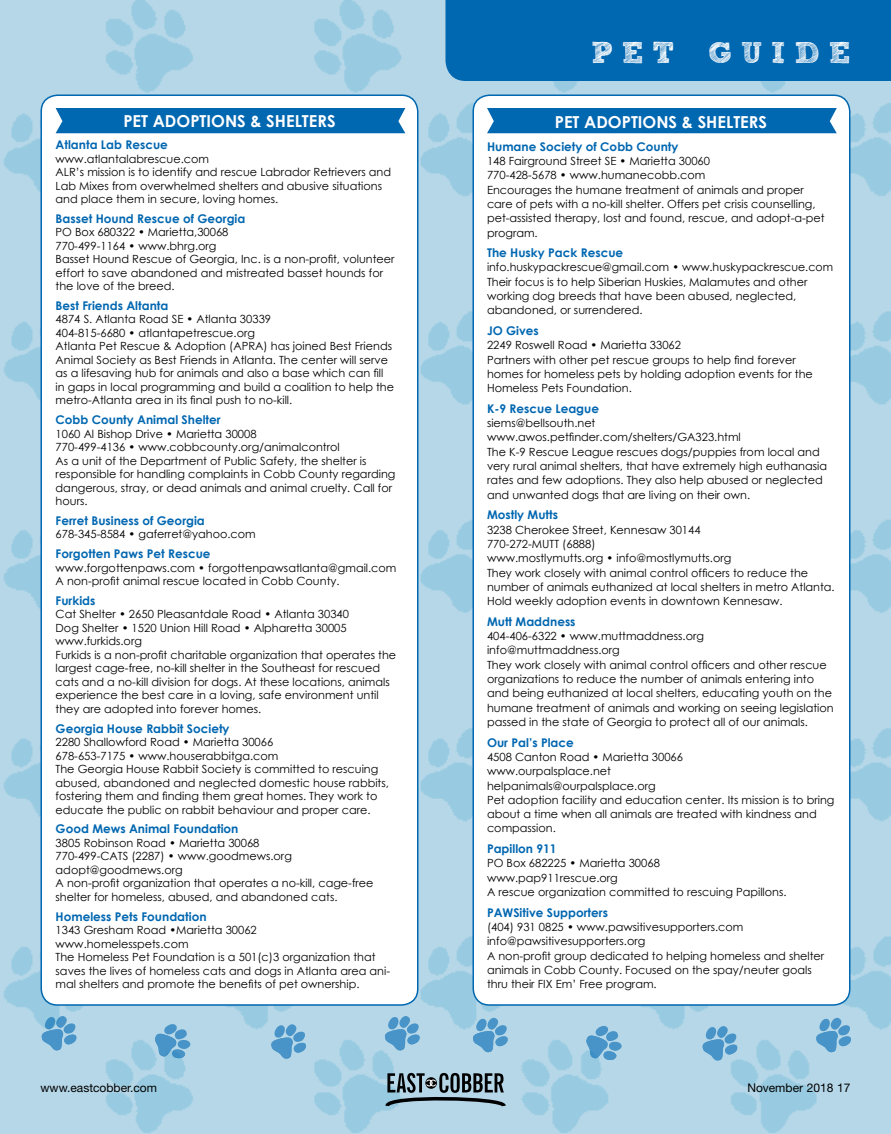
<style>
.page{position:relative;width:891px;height:1134px;background:#fff}
.page>*{position:absolute;margin:0;border:0;box-sizing:border-box;transform-origin:0 0}
.t1{font:700 30px "freeversion Sketch Block";letter-spacing:.3em;color:#fff}
.t2{font:700 16.5px "Century Gothic";color:#fff}
.t3{font:700 12px "Century Gothic";color:#0067b1}
.t4{font:12px "Helvetica Neue LT Std";color:#000}
.t5{font:11.25px/13.5px "Century Gothic";color:#000}
</style>
<div class="page">
<img style="left:0;top:0;width:891px;height:1134px">
<svg style="left:384px;top:1073px;width:124px;height:36px;background:#768d98"></svg>
<div style="left:41px;top:95px;width:377px;height:910px;background:#fff;border-radius:16px"></div>
<div style="left:40px;top:94px;width:378px;height:912px;border:2px solid #0067b1;border-radius:16px"></div>
<div style="left:56px;top:108px;width:349px;height:25px;background:#0067b1"></div>
<div style="left:473px;top:95px;width:377px;height:910px;background:#fff;border-radius:16px"></div>
<div style="left:472px;top:94px;width:378px;height:912px;border:2px solid #0067b1;border-radius:16px"></div>
<div style="left:487px;top:108px;width:350px;height:25px;background:#0067b1"></div>
<div style="left:446px;top:0;width:445px;height:81px;background:#0067b1"></div>
<svg style="left:384px;top:1016px;width:36px;height:35px"></svg>
<svg style="left:271px;top:1024px;width:35px;height:35px"></svg>
<svg style="left:41px;top:1016px;width:36px;height:35px"></svg>
<svg style="left:154px;top:1023px;width:37px;height:36px"></svg>
<svg style="left:816px;top:1017px;width:35px;height:36px"></svg>
<svg style="left:702px;top:1026px;width:36px;height:35px"></svg>
<svg style="left:472px;top:1017px;width:36px;height:36px"></svg>
<svg style="left:586px;top:1025px;width:36px;height:35px"></svg>
<h2 class="t2" style="left:123px;top:109px;width:214px">PET ADOPTIONS &amp; SHELTERS</h2>
<p class="t3" style="left:56px;top:136px;width:114px">Atlanta Lab Rescue</p>
<p class="t5" style="left:56px;top:152px;width:337px">www.atlantalabrescue.com<br>ALR’s mission is to identify and rescue Labrador Retrievers and Lab Mixes from overwhelmed shelters and abusive situations and place them in secure, loving homes.</p>
<p class="t3" style="left:56px;top:209px;width:191px">Basset Hound Rescue of Georgia</p>
<p class="t5" style="left:56px;top:225px;width:340px">PO Box 680322 • Marietta,30068<br>770-499-1164 • www.bhrg.org<br>Basset Hound Rescue of Georgia, Inc. is a non-profit, volunteer effort to save abandoned and mistreated basset hounds for the love of the breed.</p>
<p class="t3" style="left:56px;top:297px;width:114px">Best Friends Altanta</p>
<p class="t5" style="left:56px;top:312px;width:340px">4874 S. Atlanta Road SE • Atlanta 30339<br>404-815-6680 • atlantapetrescue.org<br>Atlanta Pet Rescue &amp; Adoption (APRA) has joined Best Friends Animal Society as Best Friends in Atlanta. The center will serve as a lifesaving hub for animals and also a base which can fill in gaps in local programming and build a coalition to help the metro-Atlanta area in its final push to no-kill.</p>
<p class="t3" style="left:56px;top:411px;width:167px">Cobb County Animal Shelter</p>
<p class="t5" style="left:56px;top:427px;width:341px">1060 Al Bishop Drive • Marietta 30008<br>770-499-4136 • www.cobbcounty.org/animalcontrol<br>As a unit of the Department of Public Safety, the shelter is responsible for handling complaints in Cobb County regarding dangerous, stray, or dead animals and animal cruelty. Call for hours.</p>
<p class="t3" style="left:56px;top:512px;width:151px">Ferret Business of Georgia</p>
<p class="t5" style="left:56px;top:527px;width:202px">678-345-8584 • gaferret@yahoo.com</p>
<p class="t3" style="left:56px;top:545px;width:157px">Forgotten Paws Pet Rescue</p>
<p class="t5" style="left:56px;top:561px;width:342px">www.forgottenpaws.com • forgottenpawsatlanta@gmail.com<br>A non-profit animal rescue located in Cobb County.</p>
<p class="t3" style="left:56px;top:591px;width:41px">Furkids</p>
<p class="t5" style="left:56px;top:607px;width:342px">Cat Shelter • 2650 Pleasantdale Road • Atlanta 30340<br>Dog Shelter • 1520 Union Hill Road • Alpharetta 30005 www.furkids.org<br>Furkids is a non-profit charitable organization that operates the largest cage-free, no-kill shelter in the Southeast for rescued cats and a no-kill division for dogs. At these locations, animals experience the best care in a loving, safe environment until they are adopted into forever homes.</p>
<p class="t3" style="left:56px;top:719px;width:176px">Georgia House Rabbit Society</p>
<p class="t5" style="left:56px;top:735px;width:335px">2280 Shallowford Road • Marietta 30066<br>678-653-7175 • www.houserabbitga.com<br>The Georgia House Rabbit Society is committed to rescuing abused, abandoned and neglected domestic house rabbits, fostering them and finding them great homes. They work to educate the public on rabbit behaviour and proper care.</p>
<p class="t3" style="left:56px;top:820px;width:184px">Good Mews Animal Foundation</p>
<p class="t5" style="left:56px;top:836px;width:319px">3805 Robinson Road • Marietta 30068<br>770-499-CATS (2287) • www.goodmews.org adopt@goodmews.org<br>A non-profit organization that operates a no-kill, cage-free shelter for homeless, abused, and abandoned cats.</p>
<p class="t3" style="left:56px;top:907px;width:152px">Homeless Pets Foundation</p>
<p class="t5" style="left:56px;top:923px;width:336px">1343 Gresham Road •Marietta 30062 www.homelesspets.com<br>The Homeless Pet Foundation is a 501(c)3 organization that saves the lives of homeless cats and dogs in Atlanta area ani&shy;mal shelters and promote the benefits of pet ownership.</p>
<h1 class="t1" style="left:591px;top:41px;width:261px">PET GUIDE</h1>
<h2 class="t2" style="left:555px;top:109px;width:214px">PET ADOPTIONS &amp; SHELTERS</h2>
<p class="t3" style="left:487px;top:137px;width:193px">Humane Society of Cobb County</p>
<p class="t5" style="left:487px;top:154px;width:339px;line-height:14.2px">148 Fairground Street SE • Marietta 30060<br>770-428-5678 • www.humanecobb.com<br>Encourages the humane treatment of animals and proper care of pets with a no-kill shelter. Offers pet crisis counselling, pet-assisted therapy, lost and found, rescue, and adopt-a-pet program.</p>
<p class="t3" style="left:487px;top:244px;width:138px">The Husky Pack Rescue</p>
<p class="t5" style="left:487px;top:260px;width:348px;line-height:14.2px">info.huskypackrescue@gmail.com • www.huskypackrescue.com Their focus is to help Siberian Huskies, Malamutes and other working dog breeds that have been abused, neglected, abandoned, or surrendered.</p>
<p class="t3" style="left:487px;top:321px;width:53px">JO Gives</p>
<p class="t5" style="left:487px;top:338px;width:327px;line-height:14.2px">2249 Roswell Road • Marietta 33062<br>Partners with other pet rescue groups to help find forever homes for homeless pets by holding adoption events for the Homeless Pets Foundation.</p>
<p class="t3" style="left:487px;top:399px;width:114px">K-9 Rescue League</p>
<p class="t5" style="left:487px;top:416px;width:342px;line-height:14.2px">siems@bellsouth.net www.awos.petfinder.com/shelters/GA323.html<br>The K-9 Rescue League rescues dogs/puppies from local and very rural animal shelters, that have extremely high euthanasia rates and few adoptions. They also help abused or neglected and unwanted dogs that are living on their own.</p>
<p class="t3" style="left:487px;top:506px;width:73px">Mostly Mutts</p>
<p class="t5" style="left:487px;top:522px;width:349px;line-height:14.2px">3238 Cherokee Street, Kennesaw 30144<br>770-272-MUTT (6888)<br>www.mostlymutts.org • info@mostlymutts.org<br>They work closely with animal control officers to reduce the number of animals euthanized at local shelters in metro Atlanta.<br>Hold weekly adoption events in downtown Kennesaw.</p>
<p class="t3" style="left:487px;top:612px;width:90px">Mutt Maddness</p>
<p class="t5" style="left:487px;top:629px;width:348px;line-height:14.2px">404-406-6322 • www.muttmaddness.org info@muttmaddness.org<br>They work closely with animal control officers and other rescue organizations to reduce the number of animals entering into and being euthanized at local shelters, educating youth on the humane treatment of animals and working on seeing legislation passed in the state of Georgia to protect all of our animals.</p>
<p class="t3" style="left:487px;top:733px;width:88px">Our Pal’s Place</p>
<p class="t5" style="left:487px;top:750px;width:349px;line-height:14.2px">4508 Canton Road • Marietta 30066<br>www.ourpalsplace.net<br>helpanimals@ourpalsplace.org<br>Pet adoption facility and education center. Its mission is to bring about a time when all animals are treated with kindness and compassion.</p>
<p class="t3" style="left:487px;top:840px;width:71px">Papillon 911</p>
<p class="t5" style="left:487px;top:856px;width:301px;line-height:14.2px">PO Box 682225 • Marietta 30068 www.pap911rescue.org<br>A rescue organization committed to rescuing Papillons.</p>
<p class="t3" style="left:487px;top:903px;width:122px">PAWSitive Supporters</p>
<p class="t5" style="left:487px;top:920px;width:339px;line-height:14.2px">(404) 931 0825 • www.pawsitivesupporters.com info@pawsitivesupporters.org<br>A non-profit group dedicated to helping homeless and shelter animals in Cobb County. Focused on the spay/neuter goals thru their FIX Em’ Free program.</p>
<p class="t4" style="left:41px;top:1081px;width:118px">www.eastcobber.com</p>
<p class="t4" style="left:747px;top:1081px;width:105px">November 2018 17</p>
</div>
